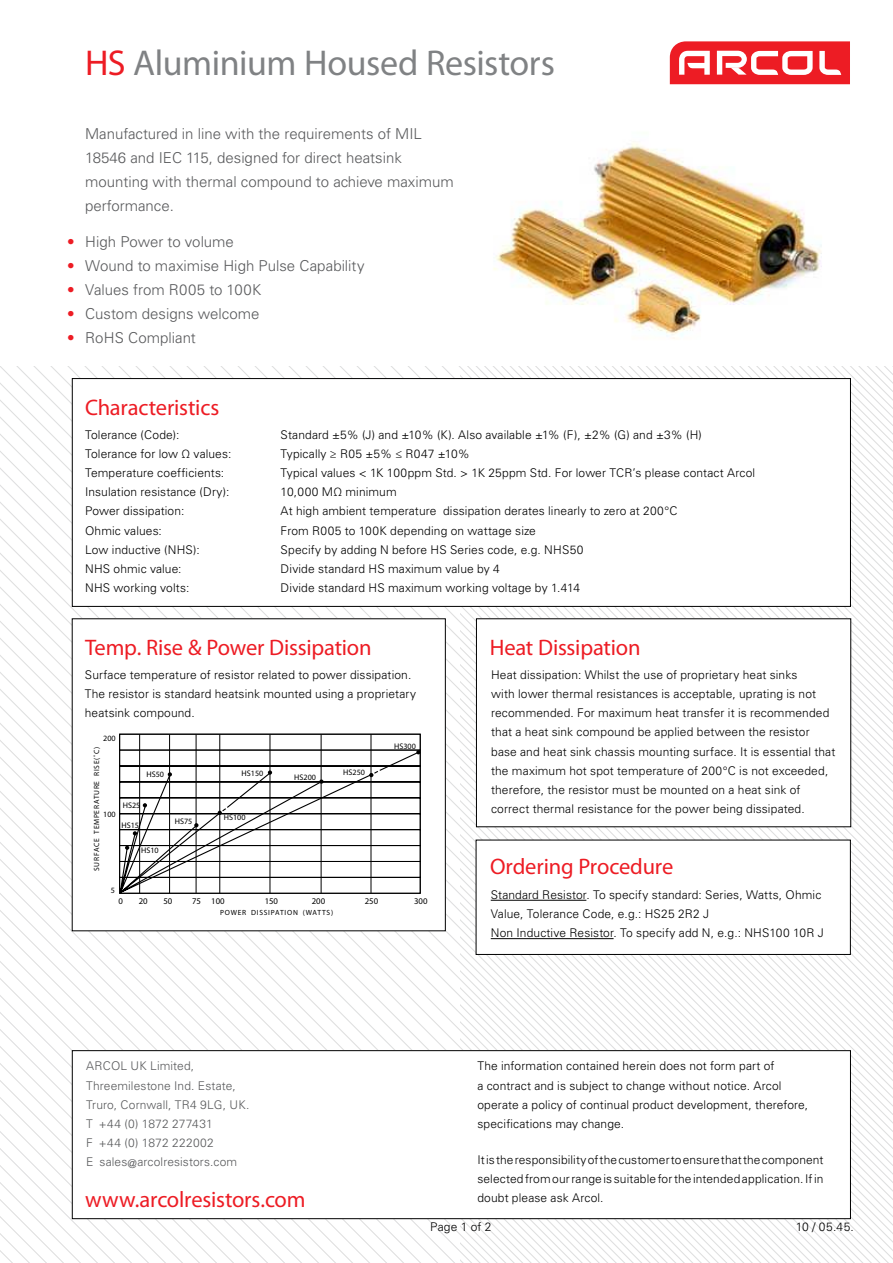
<style>
.page{position:relative;width:893px;height:1263px;background:#fff}
.page>*{position:absolute;margin:0;border:0;box-sizing:border-box;transform-origin:0 0}
.t1{font:36px "Myriad Pro";letter-spacing:-.01em;color:#808284}
.t2{font:22.5px "Myriad Pro";letter-spacing:-.01em;color:#ed1c24}
.t3{font:300 15px/24px "Univers LT Std";color:#58595b}
.t4{font:300 12px/19.2px "Univers LT Std";letter-spacing:.01em;color:#000}
.t5{font:300 12px/19.2px "Univers LT Std";letter-spacing:.01em;color:#58595b}
.t6{font:8.7px "Myriad Pro";color:#000}
.t7{font:8.1px "Myriad Pro";color:#000}
.t8{font:7.5px "Myriad Pro";letter-spacing:.1em;color:#000}
.s1{color:#ed1c24}
</style>
<div class="page">
<svg style="left:0;top:1005px;width:461px;height:17px"></svg>
<svg style="left:0;top:1022px;width:461px;height:17px"></svg>
<svg style="left:0;top:366px;width:461px;height:95px"></svg>
<svg style="left:461px;top:827px;width:432px;height:17px"></svg>
<svg style="left:461px;top:946px;width:432px;height:17px"></svg>
<svg style="left:461px;top:963px;width:432px;height:17px"></svg>
<svg style="left:461px;top:980px;width:432px;height:17px"></svg>
<svg style="left:461px;top:997px;width:432px;height:17px"></svg>
<svg style="left:461px;top:1014px;width:432px;height:17px"></svg>
<svg style="left:461px;top:1031px;width:432px;height:17px"></svg>
<svg style="left:0;top:1167px;width:893px;height:96px"></svg>
<div style="left:72px;top:1051px;width:778px;height:168px;background:#fff"></div>
<div style="left:72px;top:1050px;width:779px;height:169px;border:1px solid #000"></div>
<div style="left:72px;top:379px;width:778px;height:227px;background:#fff"></div>
<div style="left:72px;top:378px;width:779px;height:229px;border:1px solid #000"></div>
<div style="left:476px;top:840px;width:374px;height:114px;background:#fff"></div>
<div style="left:476px;top:840px;width:375px;height:115px;border:1px solid #000"></div>
<hr style="left:491px;top:900px;width:95px;height:1px;background:#000">
<hr style="left:491px;top:938px;width:123px;height:1px;background:#000">
<img style="left:493px;top:141px;width:329px;height:198px">
<svg style="left:670px;top:41px;width:180px;height:43px"></svg>
<hr style="left:196px;top:734px;width:1px;height:159px;background:#000">
<hr style="left:371px;top:734px;width:1px;height:159px;background:#000">
<hr style="left:169px;top:734px;width:1px;height:159px;background:#000">
<hr style="left:219px;top:734px;width:1px;height:159px;background:#000">
<hr style="left:321px;top:734px;width:1px;height:159px;background:#000">
<hr style="left:139px;top:734px;width:1px;height:159px;background:#000">
<hr style="left:270px;top:734px;width:1px;height:159px;background:#000">
<svg style="left:119px;top:750px;width:302px;height:144px"></svg>
<h1 class="t1" style="left:85px;top:45px;width:471px"><span class="s1">HS</span> Aluminium Housed Resistors</h1>
<p class="t3" style="left:85px;top:122px;width:370px">Manufactured in line with the requirements of MIL 18546 and IEC 115, designed for direct heatsink mounting with thermal compound to achieve maximum performance.</p>
<p class="t3" style="left:67px;top:230px;width:168px"><span class="s1">•</span> High Power to volume</p>
<p class="t3" style="left:67px;top:254px;width:299px"><span class="s1">•</span> Wound to maximise High Pulse Capability</p>
<p class="t3" style="left:67px;top:278px;width:195px"><span class="s1">•</span> Values from R005 to 100K</p>
<p class="t3" style="left:67px;top:302px;width:194px"><span class="s1">•</span> Custom designs welcome</p>
<p class="t3" style="left:67px;top:326px;width:130px"><span class="s1">•</span> RoHS Compliant</p>
<h2 class="t2" style="left:85px;top:396px;width:136px">Characteristics</h2>
<p class="t4" style="left:85px;top:426px;width:148px">Tolerance (Code):<br>Tolerance for low Ω values:<br>Temperature coefficients:<br>Insulation resistance (Dry):<br>Power dissipation:<br>Ohmic values:<br>Low inductive (NHS):<br>NHS ohmic value:<br>NHS working volts:</p>
<p class="t4" style="left:281px;top:426px;width:476px">Standard ±5% (J) and ±10% (K). Also available ±1% (F), ±2% (G) and ±3% (H)<br>Typically ≥ R05 ±5% ≤ R047 ±10%<br>Typical values &lt; 1K 100ppm Std. &gt; 1K 25ppm Std. For lower TCR’s please contact Arcol 10,000 MΩ minimum<br>At high ambient temperature dissipation derates linearly to zero at 200°C<br>From R005 to 100K depending on wattage size<br>Specify by adding N before HS Series code, e.g. NHS50<br>Divide standard HS maximum value by 4<br>Divide standard HS maximum working voltage by 1.414</p>
<h2 class="t2" style="left:85px;top:636px;width:288px">Temp. Rise &amp; Power Dissipation</h2>
<h2 class="t2" style="left:490px;top:636px;width:152px">Heat Dissipation</h2>
<p class="t4" style="left:85px;top:666px;width:333px">Surface temperature of resistor related to power dissipation.<br>The resistor is standard heatsink mounted using a proprietary heatsink compound.</p>
<p class="t4" style="left:491px;top:666px;width:346px">Heat dissipation: Whilst the use of proprietary heat sinks<br>with lower thermal resistances is acceptable, uprating is not recommended. For maximum heat transfer it is recommended that a heat sink compound be applied between the resistor base and heat sink chassis mounting surface. It is essential that the maximum hot spot temperature of 200°C is not exceeded, therefore, the resistor must be mounted on a heat sink of correct thermal resistance for the power being dissipated.</p>
<p class="t7" style="left:103px;top:734px;width:14px">200</p>
<p class="t7" style="left:394px;top:742px;width:23px">HS300</p>
<p class="t8" style="left:93px;top:871px;width:126px;rotate:-90deg">SURFACE TEMPERATURE RISE(˚C)</p>
<p class="t7" style="left:343px;top:768px;width:23px">HS250</p>
<p class="t7" style="left:146px;top:770px;width:19px">HS50</p>
<p class="t7" style="left:242px;top:769px;width:23px">HS150</p>
<p class="t7" style="left:294px;top:773px;width:23px">HS200</p>
<p class="t7" style="left:123px;top:801px;width:19px">HS25</p>
<p class="t7" style="left:122px;top:821px;width:19px">HS15</p>
<p class="t7" style="left:103px;top:810px;width:14px">100</p>
<p class="t7" style="left:224px;top:814px;width:23px">HS100</p>
<p class="t7" style="left:175px;top:817px;width:19px">HS75</p>
<p class="t7" style="left:141px;top:847px;width:19px">HS10</p>
<h2 class="t2" style="left:490px;top:855px;width:185px">Ordering Procedure</h2>
<p class="t4" style="left:491px;top:886px;width:335px">Standard Resistor. To specify standard: Series, Watts, Ohmic<br>Value, Tolerance Code, e.g.: HS25 2R2 J<br>Non Inductive Resistor. To specify add N, e.g.: NHS100 10R J</p>
<p class="t7" style="left:111px;top:886px;width:6px">5</p>
<p class="t6" style="left:118px;top:896px;width:6px">0</p>
<p class="t6" style="left:139px;top:896px;width:10px">20</p>
<p class="t6" style="left:163px;top:896px;width:10px">50</p>
<p class="t6" style="left:192px;top:896px;width:34px">75 100</p>
<p class="t6" style="left:265px;top:896px;width:15px">150</p>
<p class="t6" style="left:312px;top:896px;width:15px">200</p>
<p class="t6" style="left:365px;top:896px;width:15px">250</p>
<p class="t6" style="left:414px;top:896px;width:15px">300</p>
<p class="t8" style="left:220px;top:909px;width:115px">POWER DISSIPATION (WATTS)</p>
<p class="t5" style="left:86px;top:1057px;width:165px">ARCOL UK Limited,<br>Threemilestone Ind. Estate,<br>Truro, Cornwall, TR4 9LG, UK.<br>T +44 (0) 1872 277431<br>F +44 (0) 1872 222002<br>E sales@arcolresistors.com</p>
<h2 class="t2" style="left:85px;top:1188px;width:222px">www.arcolresistors.com</h2>
<p class="t4" style="left:477px;top:1057px;width:332px">The information contained herein does not form part of<br>a contract and is subject to change without notice. Arcol operate a policy of continual product development, therefore, specifications may change.</p>
<p class="t4" style="left:477px;top:1151px;width:348px;text-align:justify">It is the responsibility of the customer to ensure that the component selected from our range is suitable for the intended application. If in doubt please ask Arcol.</p>
<p class="t4" style="left:430px;top:1218px;width:63px">Page 1 of 2</p>
<p class="t4" style="left:796px;top:1218px;width:59px">10 / 05.45.</p>
</div>
